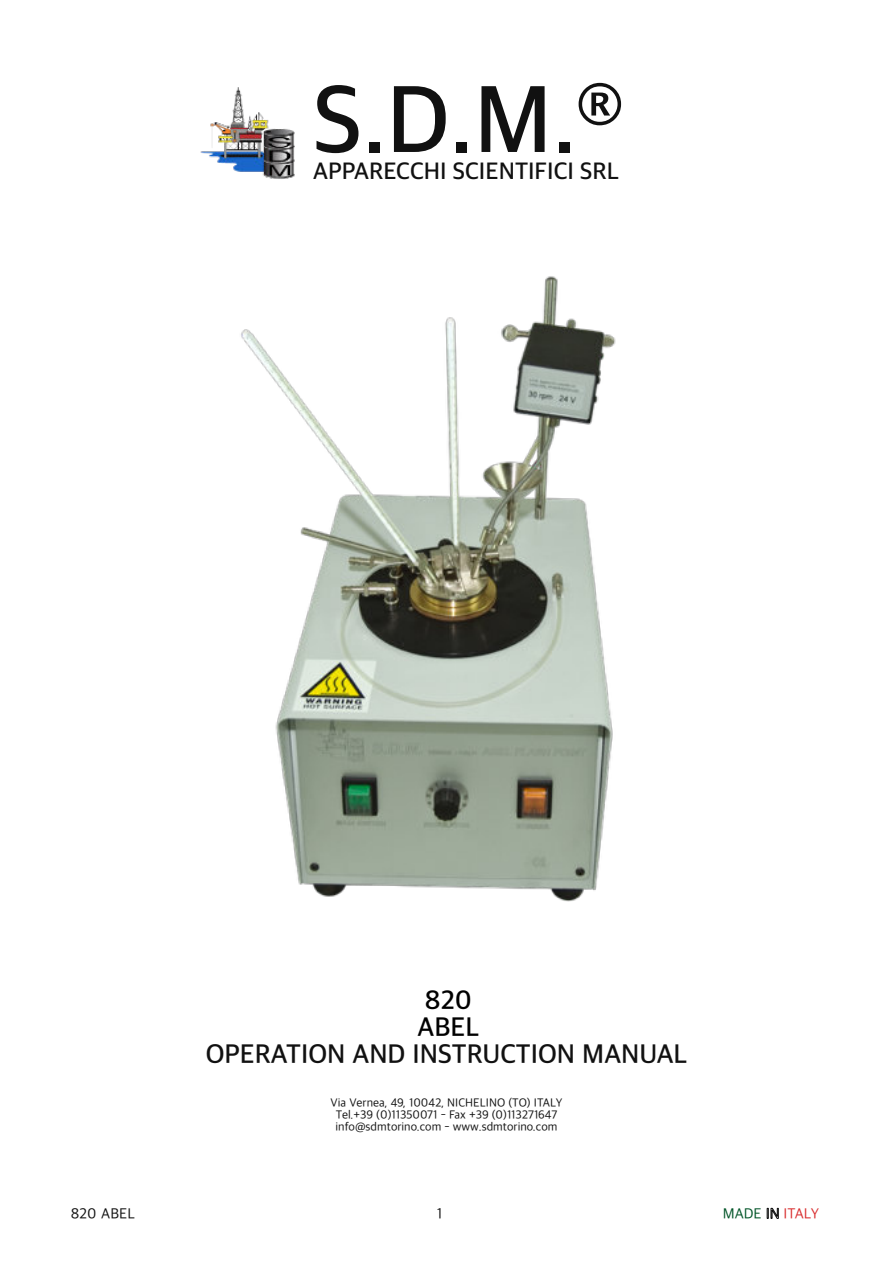
<style>
.page{position:relative;width:893px;height:1263px;background:#fff}
.page>*{position:absolute;margin:0;border:0;box-sizing:border-box;transform-origin:0 0}
.t1{font:600 96px "Apple SD Gothic Neo";color:#111}
.t2{font:600 27px "Apple SD Gothic Neo";color:#111}
.t3{font:600 27px/27px "Apple SD Gothic Neo";color:#000}
.t4{font:600 24px "Apple SD Gothic Neo";color:#111}
.t5{font:15px "Apple SD Gothic Neo";color:#d92e2f}
.t6{font:15px "Apple SD Gothic Neo";color:#111}
.t7{font:12px/12px "Apple SD Gothic Neo";color:#111;text-align:center}
.s1{color:#005427}
.s2{color:#fff}
</style>
<div class="page">
<img style="left:200px;top:87px;width:95px;height:92px">
<img style="left:241px;top:276px;width:375px;height:626px">
<h1 class="t1" style="left:313px;top:70px;width:312px">S.D.M.<sup>®</sup></h1>
<h3 class="t4" style="left:313px;top:158px;width:307px">APPARECCHI SCIENTIFICI SRL</h3>
<h2 class="t3" style="left:418px;top:989px;width:63px">820<br>ABEL</h2>
<h2 class="t2" style="left:206px;top:1040px;width:483px">OPERATION AND INSTRUCTION MANUAL</h2>
<p class="t7" style="left:331px;top:1097px;width:233px">Via Vernea, 49, 10042, NICHELINO (TO) ITALY<br>Tel.+39 (0)11350071 - Fax +39 (0)113271647 info@sdmtorino.com - www.sdmtorino.com</p>
<p class="t6" style="left:71px;top:1205px;width:66px">820 ABEL</p>
<p class="t6" style="left:437px;top:1205px;width:7px">1</p>
<p class="t5" style="left:723px;top:1205px;width:98px"><span class="s1">MADE</span> <span class="s2">IN</span> ITALY</p>
</div>
